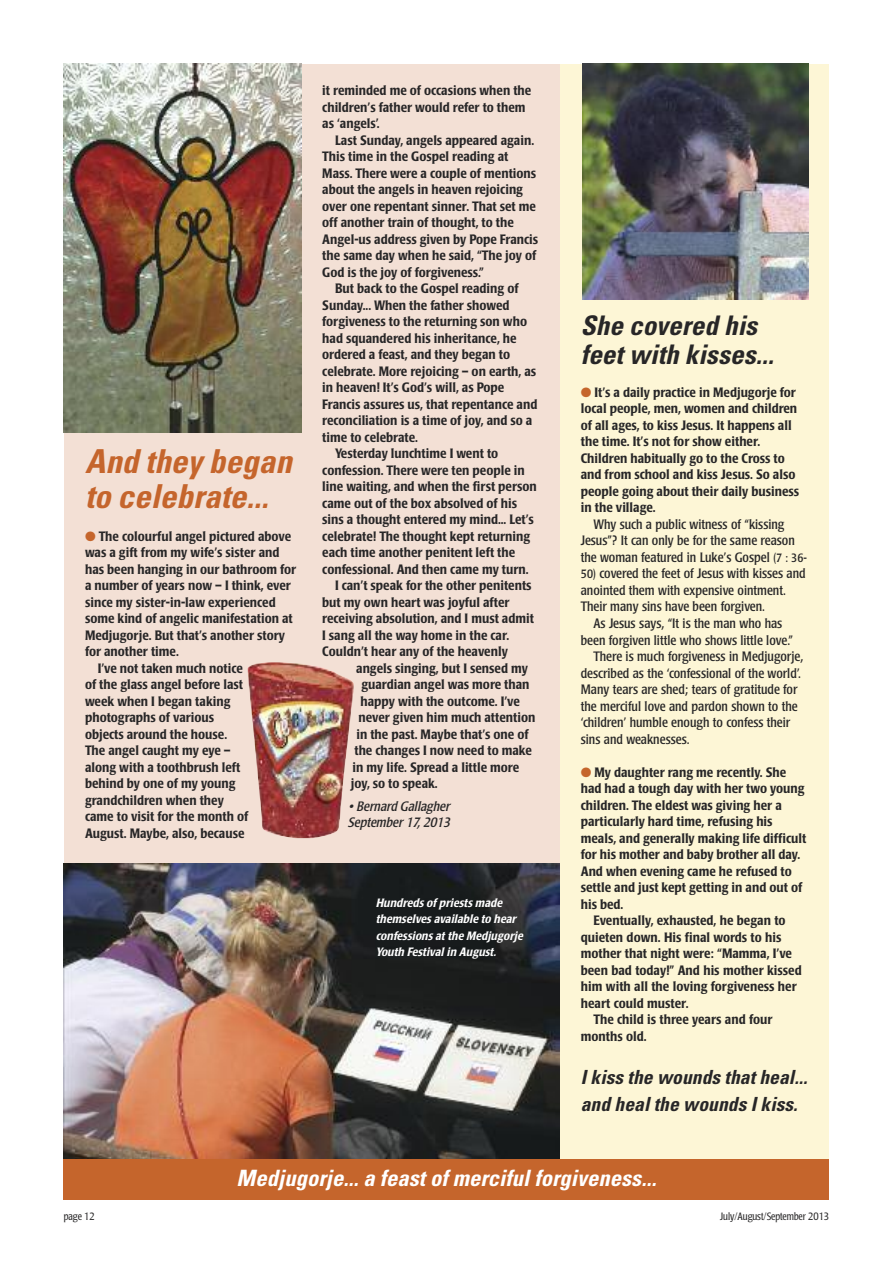
<style>
.page{position:relative;width:893px;height:1263px;background:#fff}
.page>*{position:absolute;margin:0;border:0;box-sizing:border-box;transform-origin:0 0}
.t1{font:italic 700 condensed 33px/34.5px "Univers";letter-spacing:.005em;color:#c5652c}
.t2{font:italic 700 condensed 27px/28.5px "Univers";letter-spacing:.005em;color:#272627}
.t3{font:italic 700 condensed 22.5px "Univers";letter-spacing:.005em;color:#fff}
.t4{font:italic 700 condensed 19.5px/27px "Univers";letter-spacing:.005em;color:#272627}
.t5{font:500 condensed 13.5px/16.5px "Poppl Laudatio";color:#272627}
.t6{font:condensed 13.5px/16.5px "Poppl Laudatio";color:#272627}
.t7{font:italic condensed 13.5px/16.5px "Poppl Laudatio";color:#272627}
.t8{font:italic 500 condensed 12px/16.5px "Poppl Laudatio";color:#fff}
.t9{font:300 condensed 10.5px "Poppl Laudatio";color:#272627}
.s1{color:#c5652c}
.s2{font-size:12px}
</style>
<div class="page">
<div style="left:560px;top:64px;width:269px;height:1099px;background:#fdf6d6"></div>
<div style="left:64px;top:64px;width:495px;height:799px;background:#f3e0d5"></div>
<img style="left:64px;top:64px;width:238px;height:369px">
<img style="left:248px;top:662px;width:106px;height:176px">
<img style="left:583px;top:64px;width:225px;height:235px">
<img style="left:64px;top:863px;width:496px;height:296px">
<div style="left:64px;top:1159px;width:765px;height:40px;background:#c5652c"></div>
<h1 class="t1" style="left:85px;top:447px;width:208px">And they began to celebrate...</h1>
<p class="t5" style="left:85px;top:528px;width:208px"><span class="s1">●</span> The colourful angel pictured above</p>
<p class="t5" style="left:85px;top:545px;width:196px">was a gift from my wife’s sister and</p>
<p class="t5" style="left:85px;top:561px;width:213px">has been hanging in our bathroom for</p>
<p class="t5" style="left:85px;top:578px;width:207px">a number of years now – I think, ever</p>
<p class="t5" style="left:85px;top:594px;width:192px">since my sister-in-law experienced</p>
<p class="t5" style="left:85px;top:611px;width:209px">some kind of angelic manifestation at</p>
<p class="t5" style="left:85px;top:627px;width:201px">Medjugorje. But that’s another story</p>
<p class="t5" style="left:85px;top:644px;width:95px">for another time.</p>
<p class="t5" style="left:98px;top:660px;width:147px">I’ve not taken much notice</p>
<p class="t5" style="left:85px;top:677px;width:160px">of the glass angel before last</p>
<p class="t5" style="left:85px;top:693px;width:147px">week when I began taking</p>
<p class="t5" style="left:85px;top:710px;width:131px">photographs of various</p>
<p class="t5" style="left:85px;top:726px;width:144px">objects around the house.</p>
<p class="t5" style="left:85px;top:743px;width:147px">The angel caught my eye –</p>
<p class="t5" style="left:85px;top:759px;width:157px">along with a toothbrush left</p>
<p class="t5" style="left:85px;top:776px;width:152px">behind by one of my young</p>
<p class="t5" style="left:85px;top:792px;width:140px">grandchildren when they</p>
<p class="t5" style="left:85px;top:809px;width:165px">came to visit for the month of</p>
<p class="t5" style="left:85px;top:825px;width:161px">August. Maybe, also, because</p>
<p class="t5" style="left:322px;top:83px;width:211px">it reminded me of occasions when the children’s father would refer to them as ‘angels’.</p>
<p class="t5" style="left:322px;top:132px;width:217px;text-indent:13px">Last Sunday, angels appeared again.<br>This time in the Gospel reading at Mass. There were a couple of mentions about the angels in heaven rejoicing over one repentant sinner. That set me off another train of thought, to the Angel-us address given by Pope Francis the same day when he said, “The joy of God is the joy of forgiveness.”</p>
<p class="t5" style="left:335px;top:281px;width:185px">But back to the Gospel reading of</p>
<p class="t5" style="left:322px;top:297px;width:189px">Sunday... When the father showed</p>
<p class="t5" style="left:322px;top:314px;width:206px">forgiveness to the returning son who</p>
<p class="t5" style="left:322px;top:330px;width:196px">had squandered his inheritance, he</p>
<p class="t5" style="left:322px;top:347px;width:189px">ordered a feast, and they began to</p>
<p class="t5" style="left:322px;top:363px;width:215px">celebrate. More rejoicing – on earth, as</p>
<p class="t5" style="left:322px;top:380px;width:184px">in heaven! It’s God’s will, as Pope</p>
<p class="t5" style="left:322px;top:396px;width:217px">Francis assures us, that repentance and</p>
<p class="t5" style="left:322px;top:413px;width:212px">reconciliation is a time of joy, and so a</p>
<p class="t5" style="left:322px;top:429px;width:97px">time to celebrate.</p>
<p class="t5" style="left:335px;top:446px;width:165px">Yesterday lunchtime I went to</p>
<p class="t5" style="left:322px;top:462px;width:204px">confession. There were ten people in</p>
<p class="t5" style="left:322px;top:479px;width:216px">line waiting, and when the first person</p>
<p class="t5" style="left:322px;top:495px;width:196px">came out of the box absolved of his</p>
<p class="t5" style="left:322px;top:512px;width:213px">sins a thought entered my mind... Let’s</p>
<p class="t5" style="left:322px;top:528px;width:209px">celebrate! The thought kept returning</p>
<p class="t5" style="left:322px;top:545px;width:194px">each time another penitent left the</p>
<p class="t5" style="left:322px;top:561px;width:208px">confessional. And then came my turn.</p>
<p class="t5" style="left:335px;top:578px;width:198px">I can’t speak for the other penitents</p>
<p class="t5" style="left:322px;top:594px;width:189px">but my own heart was joyful after</p>
<p class="t5" style="left:322px;top:611px;width:213px">receiving absolution, and I must admit</p>
<p class="t5" style="left:322px;top:627px;width:189px">I sang all the way home in the car.</p>
<p class="t5" style="left:322px;top:644px;width:187px">Couldn’t hear any of the heavenly</p>
<p class="t5" style="left:356px;top:660px;width:173px">angels singing, but I sensed my</p>
<p class="t5" style="left:361px;top:677px;width:170px">guardian angel was more than</p>
<p class="t5" style="left:360px;top:693px;width:161px">happy with the outcome. I’ve</p>
<p class="t5" style="left:358px;top:710px;width:178px">never given him much attention</p>
<p class="t5" style="left:356px;top:726px;width:174px">in the past. Maybe that’s one of</p>
<p class="t5" style="left:354px;top:743px;width:179px">the changes I now need to make</p>
<p class="t5" style="left:353px;top:759px;width:168px">in my life. Spread a little more</p>
<p class="t5" style="left:351px;top:776px;width:88px">joy, so to speak.</p>
<p class="t7" style="left:347px;top:799px;width:107px">• Bernard Gallagher<br>September 17, 2013</p>
<p class="t8" style="left:376px;top:895px;width:151px">Hundreds of priests made themselves available to hear confessions at the Medjugorje<br>Youth Festival in August.</p>
<h2 class="t2" style="left:581px;top:314px;width:194px">She covered his feet with kisses...</h2>
<p class="t5" style="left:581px;top:385px;width:220px"><span class="s1">●</span> It’s a daily practice in Medjugorje for local people, men, women and children of all ages, to kiss Jesus. It happens all the time. It’s not for show either.<br>Children habitually go to the Cross to and from school and kiss Jesus. So also people going about their daily business in the village.</p>
<p class="t6" style="left:581px;top:517px;width:228px;text-indent:13px">Why such a public witness of “kissing<br>Jesus”? It can only be for the same reason the woman featured in Luke’s Gospel <span class="s2">(7 : 36-</span></p>
<p class="t6" style="left:581px;top:567px;width:226px"><span class="s2">50)</span> covered the feet of Jesus with kisses and</p>
<p class="t6" style="left:581px;top:583px;width:207px">anointed them with expensive ointment.</p>
<p class="t6" style="left:581px;top:600px;width:186px">Their many sins have been forgiven.</p>
<p class="t6" style="left:594px;top:616px;width:190px">As Jesus says, “It is the man who has</p>
<p class="t6" style="left:581px;top:633px;width:214px">been forgiven little who shows little love.”</p>
<p class="t6" style="left:594px;top:649px;width:211px">There is much forgiveness in Medjugorje,</p>
<p class="t6" style="left:581px;top:666px;width:221px">described as the ‘confessional of the world’.</p>
<p class="t6" style="left:581px;top:682px;width:218px">Many tears are shed; tears of gratitude for</p>
<p class="t6" style="left:581px;top:699px;width:218px">the merciful love and pardon shown to the</p>
<p class="t6" style="left:581px;top:715px;width:211px">‘children’ humble enough to confess their</p>
<p class="t6" style="left:581px;top:732px;width:110px">sins and weaknesses.</p>
<p class="t5" style="left:581px;top:764px;width:207px"><span class="s1">●</span> My daughter rang me recently. She</p>
<p class="t5" style="left:581px;top:781px;width:225px">had had a tough day with her two young</p>
<p class="t5" style="left:581px;top:797px;width:202px">children. The eldest was giving her a</p>
<p class="t5" style="left:581px;top:814px;width:193px">particularly hard time, refusing his</p>
<p class="t5" style="left:581px;top:830px;width:227px">meals, and generally making life difficult</p>
<p class="t5" style="left:581px;top:847px;width:221px">for his mother and baby brother all day.</p>
<p class="t5" style="left:581px;top:863px;width:212px">And when evening came he refused to</p>
<p class="t5" style="left:581px;top:880px;width:223px">settle and just kept getting in and out of</p>
<p class="t5" style="left:581px;top:896px;width:44px">his bed.</p>
<p class="t5" style="left:594px;top:913px;width:194px">Eventually, exhausted, he began to</p>
<p class="t5" style="left:581px;top:929px;width:202px">quieten down. His final words to his</p>
<p class="t5" style="left:581px;top:946px;width:213px">mother that night were: “Mamma, I’ve</p>
<p class="t5" style="left:581px;top:962px;width:222px">been bad today!” And his mother kissed</p>
<p class="t5" style="left:581px;top:979px;width:217px">him with all the loving forgiveness her</p>
<p class="t5" style="left:581px;top:995px;width:109px">heart could muster.</p>
<p class="t5" style="left:594px;top:1012px;width:180px">The child is three years and four</p>
<p class="t5" style="left:581px;top:1028px;width:67px">months old.</p>
<h3 class="t4" style="left:581px;top:1065px;width:228px">I kiss the wounds that heal... and heal the wounds I kiss.</h3>
<h3 class="t3" style="left:237px;top:1169px;width:421px">Medjugorje... a feast of merciful forgiveness...</h3>
<p class="t9" style="left:64px;top:1212px;width:33px">page 12</p>
<p class="t9" style="left:720px;top:1212px;width:111px">July/August/September 2013</p>
</div>
